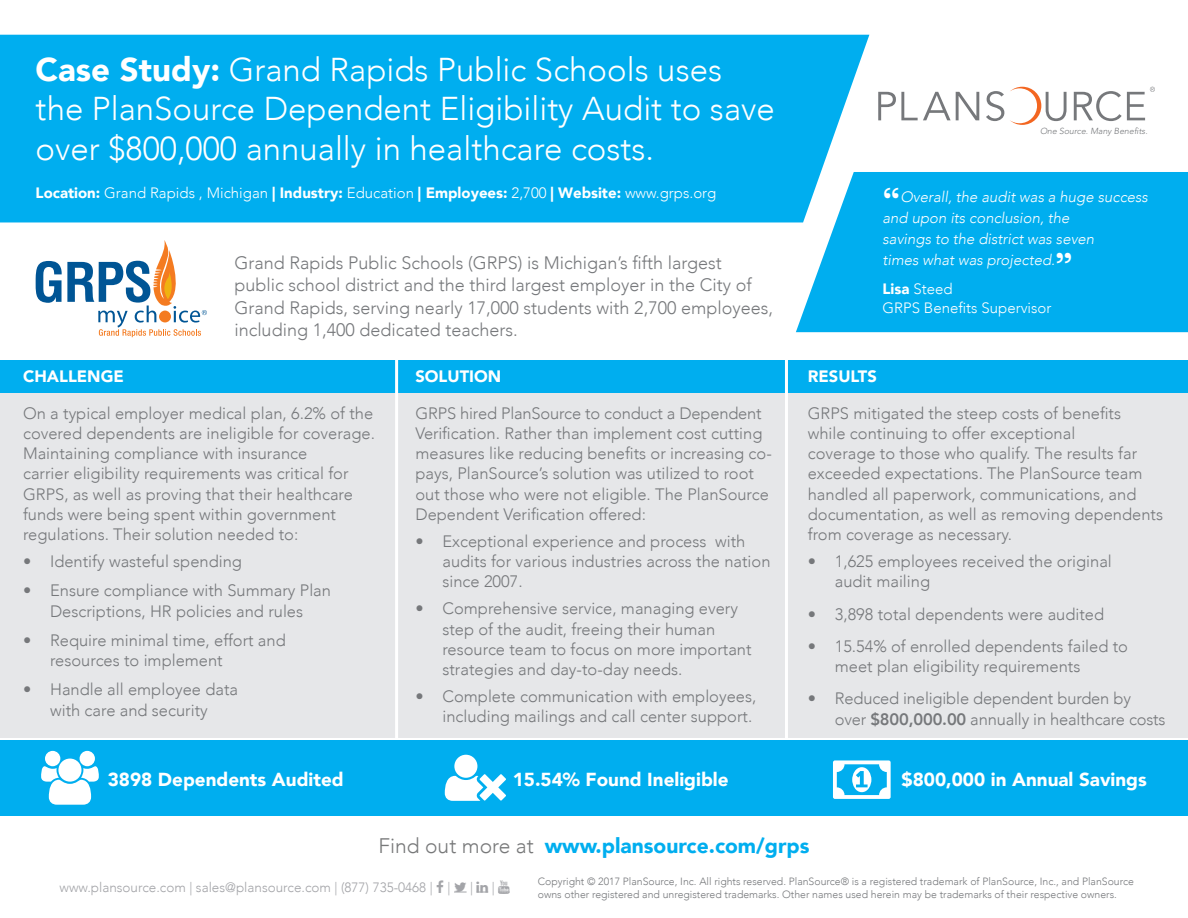
<style>
.page{position:relative;width:1188px;height:918px;background:#fff}
.page>*{position:absolute;margin:0;border:0;box-sizing:border-box;transform-origin:0 0}
.t1{font:300 33px/39.6px "Avenir";color:#fff}
.t2{font:900 21px "Avenir";color:#00aeef}
.t3{font:900 18.9px "Avenir";color:#fff}
.t4{font:300 18px/22.5px "Avenir";color:#76787b}
.t5{font:300 16.5px/20.2px "Avenir";color:#76787b}
.t6{font:900 16.5px "Avenir";color:#fff}
.quote{font:300 15px/19.5px "Avenir";color:#fff}
.quote-2{font:italic 300 15px/21px "Avenir";color:#fff}
.t7{font:300 13.5px "Avenir";color:#a3a4a8}
.t8{font:300 10.5px/12.6px "Avenir";color:#76787b}
.t9{font:italic 300 8.7px "Avenir";color:#76787b}
.s1{font-weight:900}
.s2{font-family:"Baskerville";font-weight:700;font-style:normal;font-size:30px}
.s3{font-weight:800}
.s4{font-weight:300;color:#78797a}
</style>
<div class="page">
<div style="left:0;top:362px;width:1188px;height:376px;background:#e6e7e9"></div>
<div style="left:0;top:35px;width:869px;height:187px;background:#00aeef"></div>
<div style="left:0;top:360px;width:1188px;height:33px;background:#00aeef"></div>
<svg style="left:878px;top:92px;width:101px;height:28px"></svg>
<svg style="left:986px;top:91px;width:18px;height:30px"></svg>
<svg style="left:1010px;top:87px;width:57px;height:38px"></svg>
<svg style="left:1074px;top:87px;width:81px;height:34px"></svg>
<svg style="left:36px;top:240px;width:171px;height:97px"></svg>
<div style="left:796px;top:172px;width:392px;height:160px;background:#00aeef"></div>
<hr style="left:395px;top:351px;width:3px;height:396px;background:#fff">
<hr style="left:785px;top:349px;width:3px;height:396px;background:#fff">
<div style="left:0;top:741px;width:1188px;height:75px;background:#00aeef"></div>
<svg style="left:454px;top:891px;width:13px;height:2px"></svg>
<svg style="left:477px;top:891px;width:11px;height:2px"></svg>
<svg style="left:498px;top:891px;width:12px;height:2px"></svg>
<p class="t1" style="left:36px;top:50px;width:741px"><span class="s1">Case Study:</span> Grand Rapids Public Schools uses the PlanSource Dependent Eligibility Audit to save over $800,000 annually in healthcare costs.</p>
<p class="quote" style="left:36px;top:183px;width:682px"><span class="s1">Location:</span> Grand Rapids , Michigan <span class="s1">| Industry:</span> Education <span class="s1">| Employees:</span> 2,700 <span class="s1">| Website:</span> www.grps.org</p>
<p class="t4" style="left:234px;top:251px;width:540px">Grand Rapids Public Schools (GRPS) is Michigan’s fifth largest public school district and the third largest employer in the City of Grand Rapids, serving nearly 17,000 students with 2,700 employees, including 1,400 dedicated teachers.</p>
<p class="t6" style="left:23px;top:362px;width:102px">CHALLENGE</p>
<p class="t5" style="left:23px;top:403px;width:353px">On a typical employer medical plan, 6.2% of the covered dependents are ineligible for coverage.<br>Maintaining compliance with insurance<br>carrier eligibility requirements was critical for GRPS, as well as proving that their healthcare funds were being spent within government regulations. Their solution needed to:</p>
<p class="t5" style="left:23px;top:551px;width:220px">• Identify wasteful spending</p>
<p class="t5" style="left:23px;top:581px;width:309px;text-align:center">• Ensure compliance with Summary Plan<br>Descriptions, HR policies and rules</p>
<p class="t5" style="left:50px;top:630px;width:237px;text-indent:-27px">• Require minimal time, effort and resources to implement</p>
<p class="t5" style="left:23px;top:680px;width:217px;text-align:center">• Handle all employee data with care and security</p>
<p class="t6" style="left:415px;top:362px;width:87px">SOLUTION</p>
<p class="t5" style="left:415px;top:403px;width:358px">GRPS hired PlanSource to conduct a Dependent Verification. Rather than implement cost cutting measures like reducing benefits or increasing co&shy;pays, PlanSource’s solution was utilized to root out those who were not eligible. The PlanSource Dependent Verification offered:</p>
<p class="t5" style="left:442px;top:531px;width:330px;text-indent:-27px">• Exceptional experience and process with audits for various industries across the nation since 2007.</p>
<p class="t5" style="left:442px;top:599px;width:311px;text-indent:-27px">• Comprehensive service, managing every step of the audit, freeing their human resource team to focus on more important strategies and day-to-day needs.</p>
<p class="t5" style="left:415px;top:686px;width:342px;text-align:right">• Complete communication with employees, including mailings and call center support.</p>
<p class="t3" style="left:108px;top:763px;width:238px">3898 Dependents Audited</p>
<p class="t3" style="left:513px;top:763px;width:217px">15.54% Found Ineligible</p>
<p class="t9" style="left:1040px;top:126px;width:109px">One Source. Many Benefits.</p>
<p class="quote-2" style="left:883px;top:187px;width:267px"><span class="s2">“</span>Overall, the audit was a huge success and upon its conclusion, the<br>savings to the district was seven<br>times what was projected.<span class="s2">”</span></p>
<p class="quote" style="left:883px;top:279px;width:170px"><span class="s1">Lisa</span> Steed<br>GRPS Benefits Supervisor</p>
<p class="t6" style="left:808px;top:362px;width:71px">RESULTS</p>
<p class="t5" style="left:808px;top:403px;width:357px">GRPS mitigated the steep costs of benefits while continuing to offer exceptional<br>coverage to those who qualify. The results far exceeded expectations. The PlanSource team handled all paperwork, communications, and documentation, as well as removing dependents from coverage as necessary.</p>
<p class="t5" style="left:835px;top:551px;width:279px;text-indent:-27px">• 1,625 employees received the original audit mailing</p>
<p class="t5" style="left:808px;top:604px;width:298px">• 3,898 total dependents were audited</p>
<p class="t5" style="left:835px;top:636px;width:295px;text-indent:-27px">• 15.54% of enrolled dependents failed to meet plan eligibility requirements</p>
<p class="t5" style="left:835px;top:689px;width:332px;text-indent:-27px">• Reduced ineligible dependent burden by over <span class="s3">$800,000.00</span> annually in healthcare costs</p>
<p class="t3" style="left:902px;top:763px;width:247px">$800,000 in Annual Savings</p>
<p class="t2" style="left:379px;top:828px;width:433px"><span class="s4">Find out more at</span> www.plansource.com/grps</p>
<p class="t7" style="left:60px;top:879px;width:392px">www.plansource.com | sales@plansource.com | (877) 735-0468 | |</p>
<p class="t7" style="left:470px;top:879px;width:4px">|</p>
<p class="t7" style="left:492px;top:879px;width:4px">|</p>
<p class="t8" style="left:538px;top:875px;width:598px">Copyright © 2017 PlanSource, Inc. All rights reserved. PlanSource® is a registered trademark of PlanSource, Inc., and PlanSource owns other registered and unregistered trademarks. Other names used herein may be trademarks of their respective owners.</p>
</div>
